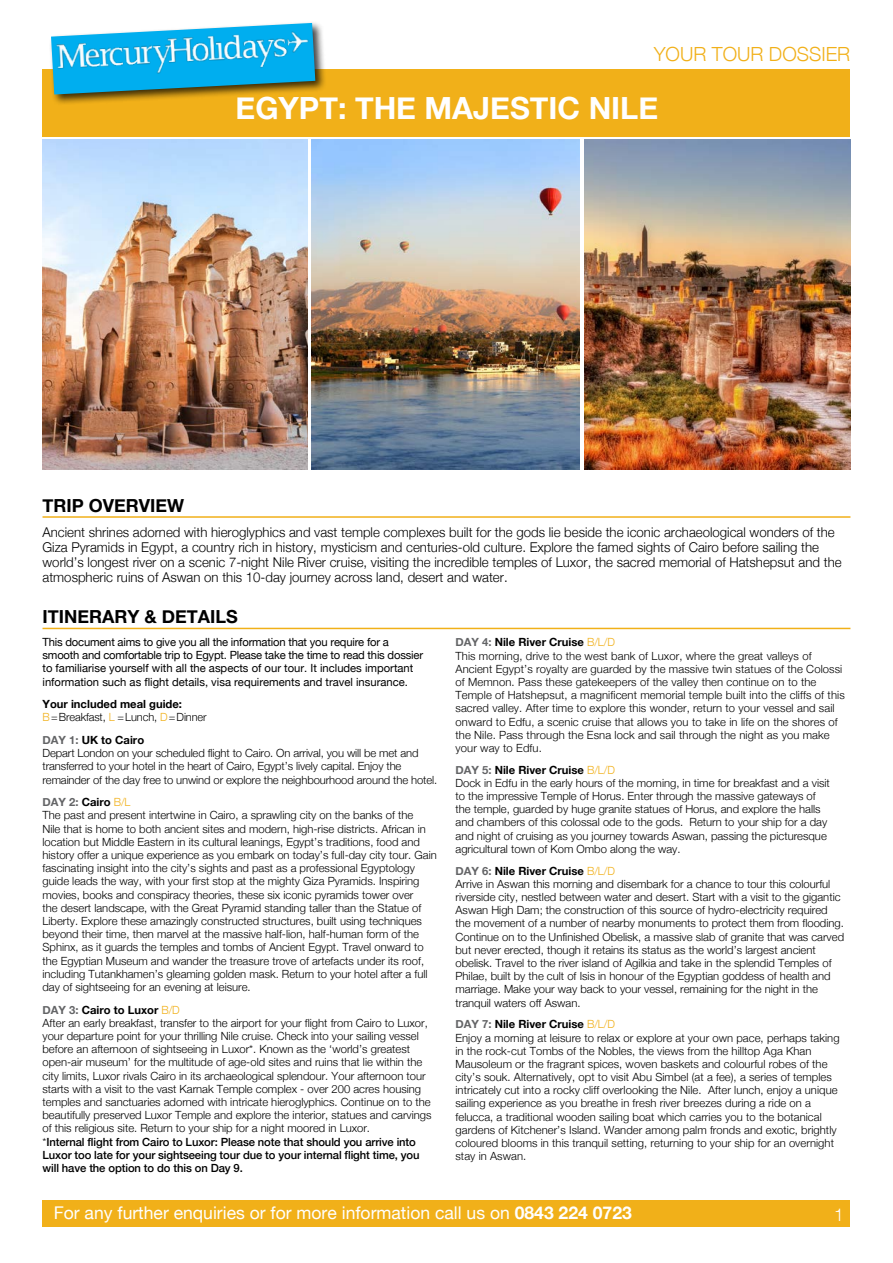
<style>
.page{position:relative;width:893px;height:1263px;background:#fff}
.page>*{position:absolute;margin:0;border:0;box-sizing:border-box;transform-origin:0 0}
.t1{font:700 30.6px "Helvetica Neue";color:#fff}
.t2{font:300 19.5px "Helvetica Neue";color:#f1b019}
.t3{font:700 18px "Helvetica Neue";color:#000}
.t4{font:17.55px "Helvetica Neue";color:#fff}
.t5{font:300 17.55px "Helvetica Neue";color:#fff}
.t6{font:300 13.5px/15px "Helvetica Neue";color:#000}
.t7{font:300 11.25px/13.2px "Helvetica Neue";color:#000}
.t8{font:11.25px/13.2px "Helvetica Neue";color:#000}
.s1{font-weight:700}
.s2{color:#f1b019}
.s3{font-weight:700;color:#636466}
.s4{font-weight:500}
</style>
<div class="page">
<div style="left:43px;top:1200px;width:807px;height:26px;background:#f1b019"></div>
<img style="left:43px;top:139px;width:264px;height:331px">
<div style="left:42px;top:69px;width:808px;height:67px;background:#f1b019"></div>
<hr style="left:43px;top:628px;width:807px;height:1px;background:#f1b019">
<hr style="left:43px;top:516px;width:807px;height:2px;background:#f1b019">
<div style="left:49px;top:21px;width:278px;height:85px;background:#000;opacity:.75"></div>
<svg style="left:51px;top:23px;width:264px;height:71px"></svg>
<img style="left:53px;top:25px;width:262px;height:69px">
<img style="left:311px;top:139px;width:269px;height:331px">
<img style="left:584px;top:139px;width:266px;height:330px">
<h2 class="t2" style="left:654px;top:38px;width:198px">YOUR TOUR DOSSIER</h2>
<h1 class="t1" style="left:236px;top:84px;width:424px">EGYPT: THE MAJESTIC NILE</h1>
<h3 class="t3" style="left:43px;top:491px;width:143px">TRIP OVERVIEW</h3>
<p class="t6" style="left:43px;top:523px;width:801px">Ancient shrines adorned with hieroglyphics and vast temple complexes built for the gods lie beside the iconic archaeological wonders of the Giza Pyramids in Egypt, a country rich in history, mysticism and centuries-old culture. Explore the famed sights of Cairo before sailing the world’s longest river on a scenic 7-night Nile River cruise, visiting the incredible temples of Luxor, the sacred memorial of Hatshepsut and the atmospheric ruins of Aswan on this 10-day journey across land, desert and water.</p>
<h3 class="t3" style="left:43px;top:603px;width:197px">ITINERARY &amp; DETAILS</h3>
<p class="t8" style="left:43px;top:636px;width:382px">This document aims to give you all the information that you require for a smooth and comfortable trip to Egypt. Please take the time to read this dossier to familiarise yourself with all the aspects of our tour. It includes important information such as flight details, visa requirements and travel insurance.</p>
<p class="t7" style="left:43px;top:697px;width:166px"><span class="s1">Your included meal guide:<br></span><span class="s2">B</span>=Breakfast, <span class="s2">L</span> =Lunch, <span class="s2">D</span>=Dinner</p>
<p class="t7" style="left:43px;top:732px;width:396px"><span class="s3">DAY 1:</span> <span class="s1">UK to Cairo<br></span>Depart London on your scheduled flight to Cairo. On arrival, you will be met and transferred to your hotel in the heart of Cairo, Egypt’s lively capital. Enjoy the remainder of the day free to unwind or explore the neighbourhood around the hotel.</p>
<p class="t7" style="left:43px;top:795px;width:396px"><span class="s3">DAY 2:</span> <span class="s1">Cairo</span> <span class="s2">B/L<br></span>The past and present intertwine in Cairo, a sprawling city on the banks of the<br>Nile that is home to both ancient sites and modern, high-rise districts. African in location but Middle Eastern in its cultural leanings, Egypt’s traditions, food and history offer a unique experience as you embark on today’s full-day city tour. Gain fascinating insight into the city’s sights and past as a professional Egyptology guide leads the way, with your first stop at the mighty Giza Pyramids. Inspiring movies, books and conspiracy theories, these six iconic pyramids tower over<br>the desert landscape, with the Great Pyramid standing taller than the Statue of Liberty. Explore these amazingly constructed structures, built using techniques beyond their time, then marvel at the massive half-lion, half-human form of the Sphinx, as it guards the temples and tombs of Ancient Egypt. Travel onward to the Egyptian Museum and wander the treasure trove of artefacts under its roof, including Tutankhamen’s gleaming golden mask. Return to your hotel after a full day of sightseeing for an evening at leisure.</p>
<p class="t7" style="left:43px;top:1002px;width:391px"><span class="s3">DAY 3:</span> <span class="s1">Cairo to Luxor</span> <span class="s2">B/D<br></span>After an early breakfast, transfer to the airport for your flight from Cairo to Luxor, your departure point for your thrilling Nile cruise. Check into your sailing vessel before an afternoon of sightseeing in Luxor*. Known as the ‘world’s greatest open-air museum’ for the multitude of age-old sites and ruins that lie within the city limits, Luxor rivals Cairo in its archaeological splendour. Your afternoon tour starts with a visit to the vast Karnak Temple complex - over 200 acres housing temples and sanctuaries adorned with intricate hieroglyphics. Continue on to the beautifully preserved Luxor Temple and explore the interior, statues and carvings of this religious site. Return to your ship for a night moored in Luxor.<br>*<span class="s4">Internal flight from Cairo to Luxor: Please note that should you arrive into Luxor too late for your sightseeing tour due to your internal flight time, you will have the option to do this on Day 9.</span></p>
<p class="t7" style="left:455px;top:635px;width:391px"><span class="s3">DAY 4:</span> <span class="s1">Nile River Cruise</span> <span class="s2">B/L/D<br></span>This morning, drive to the west bank of Luxor, where the great valleys of Ancient Egypt’s royalty are guarded by the massive twin statues of the Colossi of Memnon. Pass these gatekeepers of the valley then continue on to the Temple of Hatshepsut, a magnificent memorial temple built into the cliffs of this sacred valley. After time to explore this wonder, return to your vessel and sail onward to Edfu, a scenic cruise that allows you to take in life on the shores of the Nile. Pass through the Esna lock and sail through the night as you make your way to Edfu.</p>
<p class="t7" style="left:455px;top:762px;width:376px"><span class="s3">DAY 5:</span> <span class="s1">Nile River Cruise</span> <span class="s2">B/L/D<br></span>Dock in Edfu in the early hours of the morning, in time for breakfast and a visit to the impressive Temple of Horus. Enter through the massive gateways of the temple, guarded by huge granite statues of Horus, and explore the halls and chambers of this colossal ode to the gods. Return to your ship for a day and night of cruising as you journey towards Aswan, passing the picturesque agricultural town of Kom Ombo along the way.</p>
<p class="t7" style="left:455px;top:863px;width:390px"><span class="s3">DAY 6:</span> <span class="s1">Nile River Cruise</span> <span class="s2">B/L/D<br></span>Arrive in Aswan this morning and disembark for a chance to tour this colourful riverside city, nestled between water and desert. Start with a visit to the gigantic Aswan High Dam; the construction of this source of hydro-electricity required the movement of a number of nearby monuments to protect them from flooding.<br>Continue on to the Unfinished Obelisk, a massive slab of granite that was carved but never erected, though it retains its status as the world’s largest ancient obelisk. Travel to the river island of Agilkia and take in the splendid Temples of Philae, built by the cult of Isis in honour of the Egyptian goddess of health and marriage. Make your way back to your vessel, remaining for the night in the tranquil waters off Aswan.</p>
<p class="t7" style="left:455px;top:1017px;width:386px"><span class="s3">DAY 7:</span> <span class="s1">Nile River Cruise</span> <span class="s2">B/L/D<br></span>Enjoy a morning at leisure to relax or explore at your own pace, perhaps taking in the rock-cut Tombs of the Nobles, the views from the hilltop Aga Khan Mausoleum or the fragrant spices, woven baskets and colourful robes of the city’s souk. Alternatively, opt to visit Abu Simbel (at a fee), a series of temples intricately cut into a rocky cliff overlooking the Nile. After lunch, enjoy a unique sailing experience as you breathe in fresh river breezes during a ride on a felucca, a traditional wooden sailing boat which carries you to the botanical gardens of Kitchener’s Island. Wander among palm fronds and exotic, brightly coloured blooms in this tranquil setting, returning to your ship for an overnight stay in Aswan.</p>
<h3 class="t4" style="left:54px;top:1200px;width:580px">For any further enquiries or for more information call us on <span class="s1">0843 224 0723</span></h3>
<h3 class="t5" style="left:834px;top:1200px;width:11px">1</h3>
</div>
